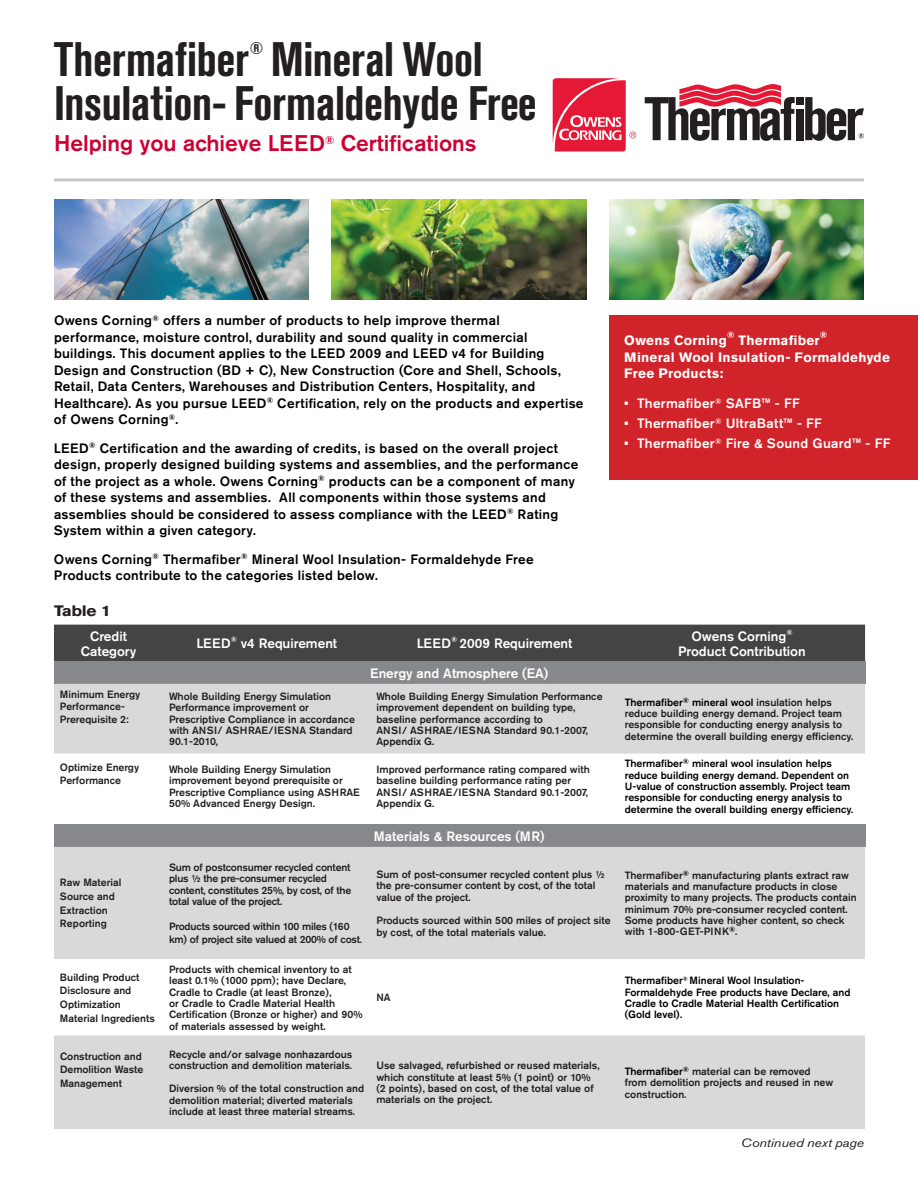
<style>
.page{position:relative;width:918px;height:1188px;background:#fff}
.page>*{position:absolute;margin:0;border:0;box-sizing:border-box;transform-origin:0 0}
.t1{font:700 condensed 48px "Akzidenz Grotesk Pro";letter-spacing:-.005em;color:#231f20}
.t2{font:500 22.5px "Akzidenz Grotesk Pro";color:#c03}
.t3{font:700 condensed 16.8px "Akzidenz Grotesk Pro";color:#231f20}
.t4{font:700 15px "Akzidenz Grotesk Pro";letter-spacing:-.025em;color:#231f20;scale:1.15 1}
.t5{font:500 13.5px/16.5px "Akzidenz Grotesk Pro";letter-spacing:.02em;color:#000}
.t6{font:500 13.5px/15px "Akzidenz Grotesk Pro";color:#fff;text-align:center}
.t7{font:500 13.5px "Akzidenz Grotesk Pro";letter-spacing:.025em;color:#fff}
.t8{font:700 13.5px/16.5px "Akzidenz Grotesk Pro";letter-spacing:.02em;color:#fff}
.t9{font:italic 12px "Akzidenz Grotesk Pro";color:#231f20;scale:1.15 1}
.t10{font:500 10.5px/11.4px "Akzidenz Grotesk Pro";color:#231f20}
.t11{font:500 10.5px/11.4px "Akzidenz Grotesk Pro";color:#000}
.t12{font:500 10.5px/11.4px "Akzidenz Grotesk Pro";letter-spacing:-.02em;color:#231f20}
.t13{font:700 9px "Akzidenz Grotesk Pro";color:#fff}
.s1{color:#000}
</style>
<div class="page">
<div style="left:610px;top:315px;width:308px;height:165px;background:#d1232a"></div>
<img style="left:54px;top:199px;width:254px;height:101px">
<img style="left:332px;top:199px;width:254px;height:101px">
<img style="left:610px;top:199px;width:254px;height:101px">
<hr style="left:54px;top:178px;width:810px;height:3px;background:#c7c7c7">
<div style="left:54px;top:625px;width:811px;height:37px;background:#444"></div>
<div style="left:54px;top:662px;width:811px;height:22px;background:#86888b"></div>
<div style="left:54px;top:684px;width:811px;height:70px;background:#d9d9d9"></div>
<div style="left:54px;top:825px;width:811px;height:22px;background:#86888b"></div>
<svg style="left:54px;top:847px;width:811px;height:282px;fill:#d9d9d9"></svg>
<svg style="left:553px;top:78px;width:83px;height:74px"></svg>
<div style="left:796px;top:97px;width:7px;height:7px;background:#231f20"></div>
<div style="left:796px;top:109px;width:7px;height:31px;background:#231f20"></div>
<svg style="left:805px;top:97px;width:59px;height:44px"></svg>
<svg style="left:645px;top:84px;width:150px;height:57px"></svg>
<h3 class="t3" style="left:250px;top:37px;width:15px">®</h3>
<h1 class="t1" style="left:54px;top:72px;width:484px">Insulation- Formaldehyde Free</h1>
<h2 class="t2" style="left:54px;top:129px;width:424px">Helping you achieve LEED<sup>®</sup> Certifications</h2>
<h1 class="t1" style="left:54px;top:29px;width:430px">Thermafiber Mineral Wool</h1>
<p class="t5" style="left:54px;top:312px;width:531px">Owens Corning<sup>®</sup> offers a number of products to help improve thermal performance, moisture control, durability and sound quality in commercial buildings. This document applies to the LEED 2009 and LEED v4 for Building Design and Construction (BD + C), New Construction (Core and Shell, Schools, Retail, Data Centers, Warehouses and Distribution Centers, Hospitality, and Healthcare). As you pursue LEED<sup>®</sup> Certification, rely on the products and expertise of Owens Corning<sup>®</sup>.</p>
<p class="t5" style="left:54px;top:439px;width:526px">LEED<sup>®</sup> Certification and the awarding of credits, is based on the overall project design, properly designed building systems and assemblies, and the performance of the project as a whole. Owens Corning<sup>®</sup> products can be a component of many of these systems and assemblies. All components within those systems and assemblies should be considered to assess compliance with the LEED<sup>®</sup> Rating System within a given category.</p>
<p class="t5" style="left:54px;top:550px;width:481px">Owens Corning<sup>®</sup> Thermafiber<sup>®</sup> Mineral Wool Insulation- Formaldehyde Free<br>Products contribute to the categories listed below.</p>
<h3 class="t4" style="left:54px;top:601px;width:51px">Table 1</h3>
<p class="t13" style="left:820px;top:329px;width:9px">®</p>
<p class="t8" style="left:624px;top:348px;width:267px">Mineral Wool Insulation- Formaldehyde<br>Free Products:</p>
<p class="t7" style="left:624px;top:395px;width:177px">• Thermafiber<sup>®</sup> SAFB™ - FF</p>
<p class="t7" style="left:624px;top:415px;width:199px">• Thermafiber<sup>®</sup> UltraBatt™ - FF</p>
<p class="t7" style="left:624px;top:435px;width:268px">• Thermafiber<sup>®</sup> Fire &amp; Sound Guard™ - FF</p>
<p class="t13" style="left:727px;top:329px;width:9px">®</p>
<p class="t8" style="left:624px;top:332px;width:104px">Owens Corning</p>
<p class="t8" style="left:739px;top:332px;width:83px">Thermafiber</p>
<p class="t6" style="left:81px;top:628px;width:57px">Credit<br>Category</p>
<p class="t6" style="left:196px;top:636px;width:142px">LEED<sup>®</sup> v4 Requirement</p>
<p class="t6" style="left:417px;top:636px;width:157px">LEED<sup>®</sup> 2009 Requirement</p>
<p class="t6" style="left:678px;top:629px;width:129px;line-height:14.5px">Owens Corning<sup>®<br></sup>Product Contribution</p>
<p class="t6" style="left:370px;top:665px;width:179px">Energy and Atmosphere (EA)</p>
<p class="t10" style="left:60px;top:688px;width:82px;line-height:12.6px">Minimum Energy<br>Performance-<br>Prerequisite 2:</p>
<p class="t10" style="left:169px;top:690px;width:187px">Whole Building Energy Simulation<br>Performance improvement or<br>Prescriptive Compliance in accordance with ANSI/ ASHRAE/IESNA Standard<br>90.1-2010,</p>
<p class="t10" style="left:376px;top:690px;width:228px">Whole Building Energy Simulation Performance improvement dependent on building type, baseline performance according to<br>ANSI/ ASHRAE/IESNA Standard 90.1-2007, Appendix G.</p>
<p class="t10" style="left:625px;top:696px;width:230px"><span class="s1">Thermafiber</span><sup>®</sup> <span class="s1">mineral wool</span> insulation helps reduce building energy demand. Project team responsible for conducting energy analysis to determine the overall building energy efficiency.</p>
<p class="t10" style="left:60px;top:761px;width:81px;line-height:12.6px">Optimize Energy<br>Performance</p>
<p class="t10" style="left:169px;top:764px;width:192px">Whole Building Energy Simulation improvement beyond prerequisite or Prescriptive Compliance using ASHRAE 50% Advanced Energy Design.</p>
<p class="t10" style="left:376px;top:764px;width:215px">Improved performance rating compared with baseline building performance rating per ANSI/ ASHRAE/IESNA Standard 90.1-2007, Appendix G.</p>
<p class="t11" style="left:625px;top:758px;width:230px">Thermafiber<sup>®</sup> mineral wool insulation helps reduce building energy demand. Dependent on U-value of construction assembly. Project team responsible for conducting energy analysis to determine the overall building energy efficiency.</p>
<p class="t6" style="left:374px;top:828px;width:172px">Materials &amp; Resources (MR)</p>
<p class="t10" style="left:60px;top:876px;width:63px;line-height:13.6px">Raw Material<br>Source and<br>Extraction<br>Reporting</p>
<p class="t12" style="left:169px;top:861px;width:184px">Sum of postconsumer recycled content plus ½ the pre-consumer recycled content, constitutes 25%, by cost, of the total value of the project.</p>
<p class="t12" style="left:169px;top:920px;width:195px;line-height:12.6px">Products sourced within 100 miles (160 km) of project site valued at 200% of cost.</p>
<p class="t10" style="left:625px;top:869px;width:233px">Thermafiber<sup>®</sup> manufacturing plants extract raw materials and manufacture products in close proximity to many projects. The products contain minimum 70% pre-consumer recycled content.<br>Some products have higher content, so check with 1-800-GET-PINK<sup>®</sup>.</p>
<p class="t10" style="left:376px;top:868px;width:230px">Sum of post-consumer recycled content plus ½ the pre-consumer content by cost, of the total value of the project.</p>
<p class="t10" style="left:376px;top:915px;width:236px">Products sourced within 500 miles of project site by cost, of the total materials value.</p>
<p class="t10" style="left:60px;top:970px;width:96px;line-height:13.6px">Building Product<br>Disclosure and<br>Optimization<br>Material Ingredients</p>
<p class="t10" style="left:169px;top:963px;width:195px">Products with chemical inventory to at least 0.1% (1000 ppm); have Declare, Cradle to Cradle (at least Bronze),<br>or Cradle to Cradle Material Health Certification (Bronze or higher) and 90% of materials assessed by weight.</p>
<p class="t10" style="left:60px;top:1049px;width:85px;line-height:13.6px">Construction and<br>Demolition Waste<br>Management</p>
<p class="t10" style="left:169px;top:1048px;width:185px">Recycle and/or salvage nonhazardous construction and demolition materials.</p>
<p class="t10" style="left:169px;top:1083px;width:197px">Diversion % of the total construction and demolition material; diverted materials include at least three material streams.</p>
<p class="t10" style="left:376px;top:992px;width:16px">NA</p>
<p class="t11" style="left:625px;top:975px;width:227px">Thermafiber<sup>®</sup> Mineral Wool Insulation-Formaldehyde Free products have Declare, and Cradle to Cradle Material Health Certification (Gold level).</p>
<p class="t10" style="left:376px;top:1060px;width:225px">Use salvaged, refurbished or reused materials, which constitute at least 5% (1 point) or 10% (2 points), based on cost, of the total value of materials on the project.</p>
<p class="t10" style="left:625px;top:1065px;width:210px"><span class="s1">Thermafiber</span><sup>®</sup> material can be removed from demolition projects and reused in new construction.</p>
<p class="t9" style="left:741px;top:1135px;width:108px">Continued next page</p>
</div>
